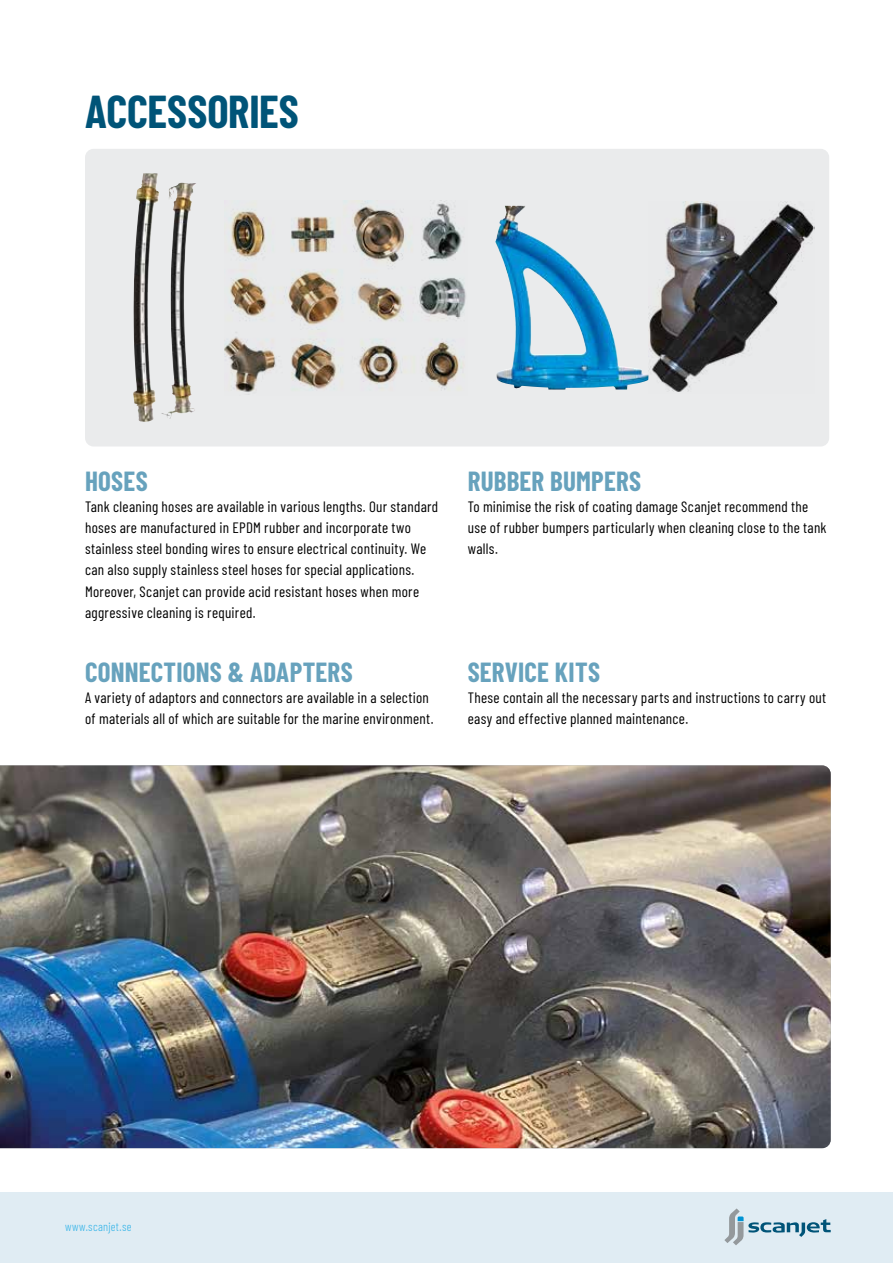
<style>
.page{position:relative;width:893px;height:1263px;background:#fff}
.page>*{position:absolute;margin:0;border:0;box-sizing:border-box;transform-origin:0 0}
.t1{font:700 45px "Barlow Condensed";letter-spacing:-.005em;color:#005478}
.t2{font:700 27px "Barlow Condensed";letter-spacing:.01em;color:#67a2bd}
.t3{font:15px/21.3px "Barlow Condensed";letter-spacing:.02em;color:#000}
.t4{font:300 12px "Barlow Condensed";letter-spacing:.03em;color:#31b3e8}
</style>
<div class="page">
<div style="left:0;top:1192px;width:893px;height:71px;background:#e0ecf3"></div>
<svg style="left:724px;top:1208px;width:107px;height:37px"></svg>
<div style="left:85px;top:149px;width:744px;height:297px;background:#eaebec;border-radius:9px"></div>
<img style="left:0;top:765px;width:831px;height:383px">
<img style="left:495px;top:206px;width:153px;height:183px">
<img style="left:648px;top:202px;width:166px;height:190px">
<img style="left:133px;top:173px;width:26px;height:249px">
<img style="left:224px;top:200px;width:242px;height:195px">
<h1 class="t1" style="left:85px;top:79px;width:215px">ACCESSORIES</h1>
<h2 class="t2" style="left:85px;top:462px;width:64px">HOSES</h2>
<p class="t3" style="left:85px;top:495px;width:355px">Tank cleaning hoses are available in various lengths. Our standard hoses are manufactured in EPDM rubber and incorporate two stainless steel bonding wires to ensure electrical continuity. We can also supply stainless steel hoses for special applications.<br>Moreover, Scanjet can provide acid resistant hoses when more aggressive cleaning is required.</p>
<h2 class="t2" style="left:85px;top:653px;width:269px">CONNECTIONS &amp; ADAPTERS</h2>
<p class="t3" style="left:85px;top:686px;width:350px">A variety of adaptors and connectors are available in a selection of materials all of which are suitable for the marine environment.</p>
<h2 class="t2" style="left:468px;top:462px;width:175px">RUBBER BUMPERS</h2>
<p class="t3" style="left:468px;top:495px;width:360px">To minimise the risk of coating damage Scanjet recommend the use of rubber bumpers particularly when cleaning close to the tank walls.</p>
<h2 class="t2" style="left:468px;top:653px;width:134px">SERVICE KITS</h2>
<p class="t3" style="left:468px;top:686px;width:360px">These contain all the necessary parts and instructions to carry out easy and effective planned maintenance.</p>
<p class="t4" style="left:65px;top:1218px;width:68px">www.scanjet.se</p>
</div>
